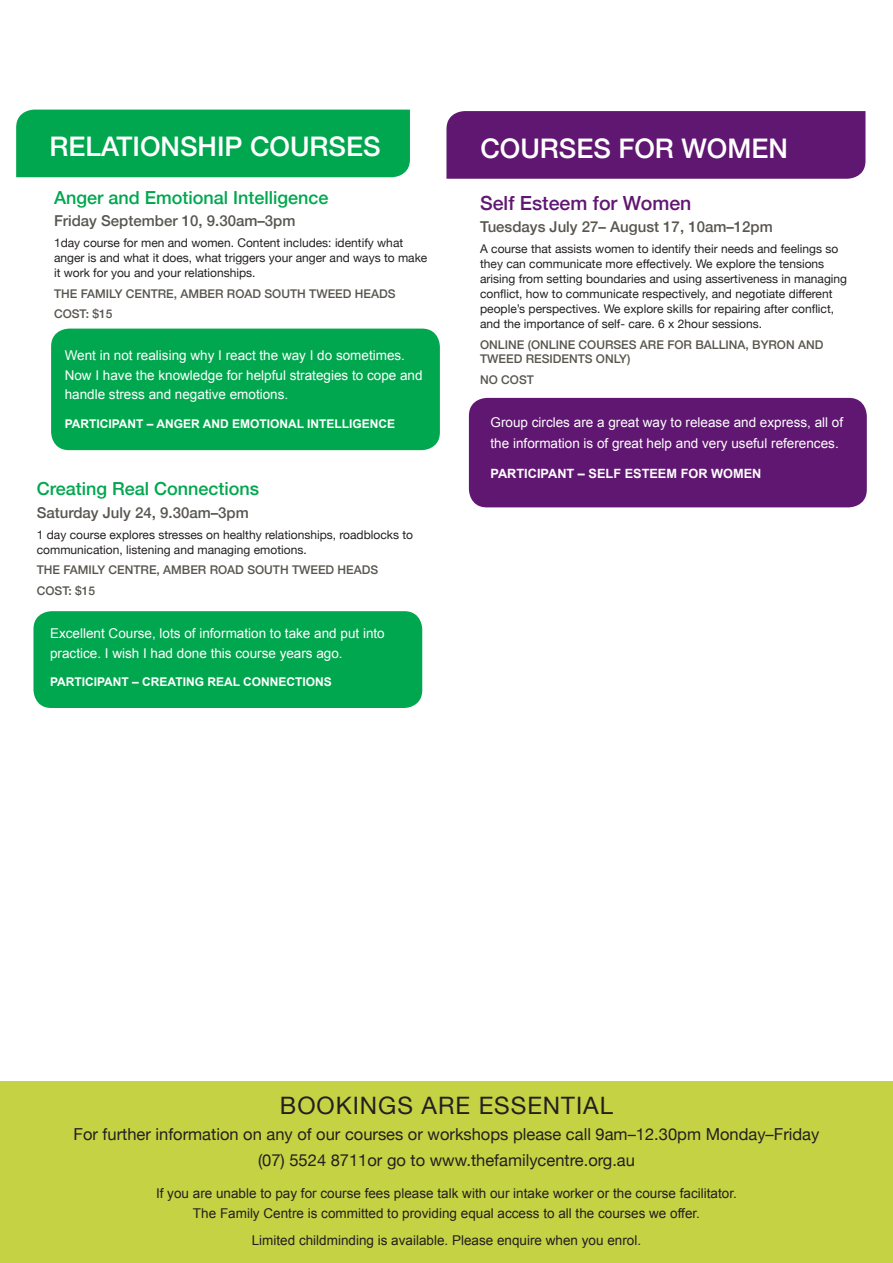
<style>
.page{position:relative;width:893px;height:1263px;background:#fff}
.page>*{position:absolute;margin:0;border:0;box-sizing:border-box;transform-origin:0 0}
.t1{font:500 27px "Helvetica Neue";color:#fff}
.t2{font:24px "Helvetica Neue";letter-spacing:.04em;color:#231f20}
.t3{font:500 19.5px "Helvetica Neue";color:#601771}
.t4{font:500 18px "Helvetica Neue";color:#00a74e}
.t5{font:16.5px/25.5px "Helvetica Neue";color:#231f20;text-align:center}
.t6{font:500 15px "Helvetica Neue";color:#58564f}
.t7{font:13.5px/19.5px "Arial";color:#fff}
.t8{font:13.5px/19.5px "Arial";color:#231f20;text-align:center}
.t9{font:700 12.75px "Arial";color:#fff}
.t10{font:12px/15px "Helvetica Neue";color:#231f20}
.t11{font:500 12px/14.4px "Helvetica Neue";color:#58564f}
.t12{font:700 12px "Arial";color:#fff}
</style>
<div class="page">
<div style="left:0;top:1081px;width:893px;height:182px;background:#c5d243"></div>
<div style="left:16px;top:110px;width:394px;height:67px;background:#00a74e"></div>
<div style="left:446px;top:111px;width:419px;height:68px;background:#601771"></div>
<div style="left:51px;top:329px;width:389px;height:121px;background:#00a74e;border-radius:18px"></div>
<div style="left:469px;top:398px;width:398px;height:109px;background:#601771;border-radius:18px"></div>
<div style="left:33px;top:611px;width:389px;height:97px;background:#00a74e;border-radius:18px"></div>
<p class="t1" style="left:50px;top:124px;width:333px">RELATIONSHIP COURSES</p>
<p class="t1" style="left:480px;top:127px;width:309px">COURSES FOR WOMEN</p>
<p class="t4" style="left:54px;top:183px;width:276px">Anger and Emotional Intelligence</p>
<p class="t6" style="left:54px;top:209px;width:243px">Friday September 10, 9.30am–3pm</p>
<p class="t10" style="left:54px;top:236px;width:375px">1day course for men and women. Content includes: identify what anger is and what it does, what triggers your anger and ways to make it work for you and your relationships.</p>
<p class="t11" style="left:54px;top:285px;width:343px">THE FAMILY CENTRE, AMBER ROAD SOUTH TWEED HEADS</p>
<p class="t11" style="left:54px;top:306px;width:60px">COST: $15</p>
<p class="t3" style="left:480px;top:187px;width:213px">Self Esteem for Women</p>
<p class="t6" style="left:480px;top:215px;width:294px">Tuesdays July 27– August 17, 10am–12pm</p>
<p class="t10" style="left:480px;top:242px;width:368px">A course that assists women to identify their needs and feelings so they can communicate more effectively. We explore the tensions arising from setting boundaries and using assertiveness in managing conflict, how to communicate respectively, and negotiate different people’s perspectives. We explore skills for repairing after conflict, and the importance of self- care. 6 x 2hour sessions.</p>
<p class="t11" style="left:480px;top:336px;width:345px">ONLINE (ONLINE COURSES ARE FOR BALLINA, BYRON AND<br>TWEED RESIDENTS ONLY)</p>
<p class="t11" style="left:480px;top:371px;width:55px">NO COST</p>
<p class="t7" style="left:65px;top:346px;width:359px">Went in not realising why I react the way I do sometimes.<br>Now I have the knowledge for helpful strategies to cope and handle stress and negative emotions.</p>
<p class="t12" style="left:65px;top:415px;width:332px">PARTICIPANT – ANGER AND EMOTIONAL INTELLIGENCE</p>
<p class="t7" style="left:491px;top:412px;width:354px;line-height:21px">Group circles are a great way to release and express, all of the information is of great help and very useful references.</p>
<p class="t9" style="left:491px;top:465px;width:272px">PARTICIPANT – SELF ESTEEM FOR WOMEN</p>
<p class="t4" style="left:37px;top:474px;width:224px">Creating Real Connections</p>
<p class="t6" style="left:37px;top:500px;width:214px">Saturday July 24, 9.30am–3pm</p>
<p class="t10" style="left:37px;top:528px;width:378px">1 day course explores stresses on healthy relationships, roadblocks to communication, listening and managing emotions.</p>
<p class="t11" style="left:37px;top:562px;width:343px">THE FAMILY CENTRE, AMBER ROAD SOUTH TWEED HEADS</p>
<p class="t11" style="left:37px;top:582px;width:60px">COST: $15</p>
<p class="t7" style="left:50px;top:624px;width:336px">Excellent Course, lots of information to take and put into practice. I wish I had done this course years ago.</p>
<p class="t12" style="left:50px;top:674px;width:283px">PARTICIPANT – CREATING REAL CONNECTIONS</p>
<p class="t2" style="left:280px;top:1089px;width:335px">BOOKINGS ARE ESSENTIAL</p>
<p class="t5" style="left:74px;top:1122px;width:747px">For further information on any of our courses or workshops please call 9am–12.30pm Monday–Friday (07) 5524 8711or go to www.thefamilycentre.org.au</p>
<p class="t8" style="left:156px;top:1184px;width:582px">If you are unable to pay for course fees please talk with our intake worker or the course facilitator.<br>The Family Centre is committed to providing equal access to all the courses we offer.</p>
<p class="t8" style="left:252px;top:1230px;width:391px">Limited childminding is available. Please enquire when you enrol.</p>
</div>
